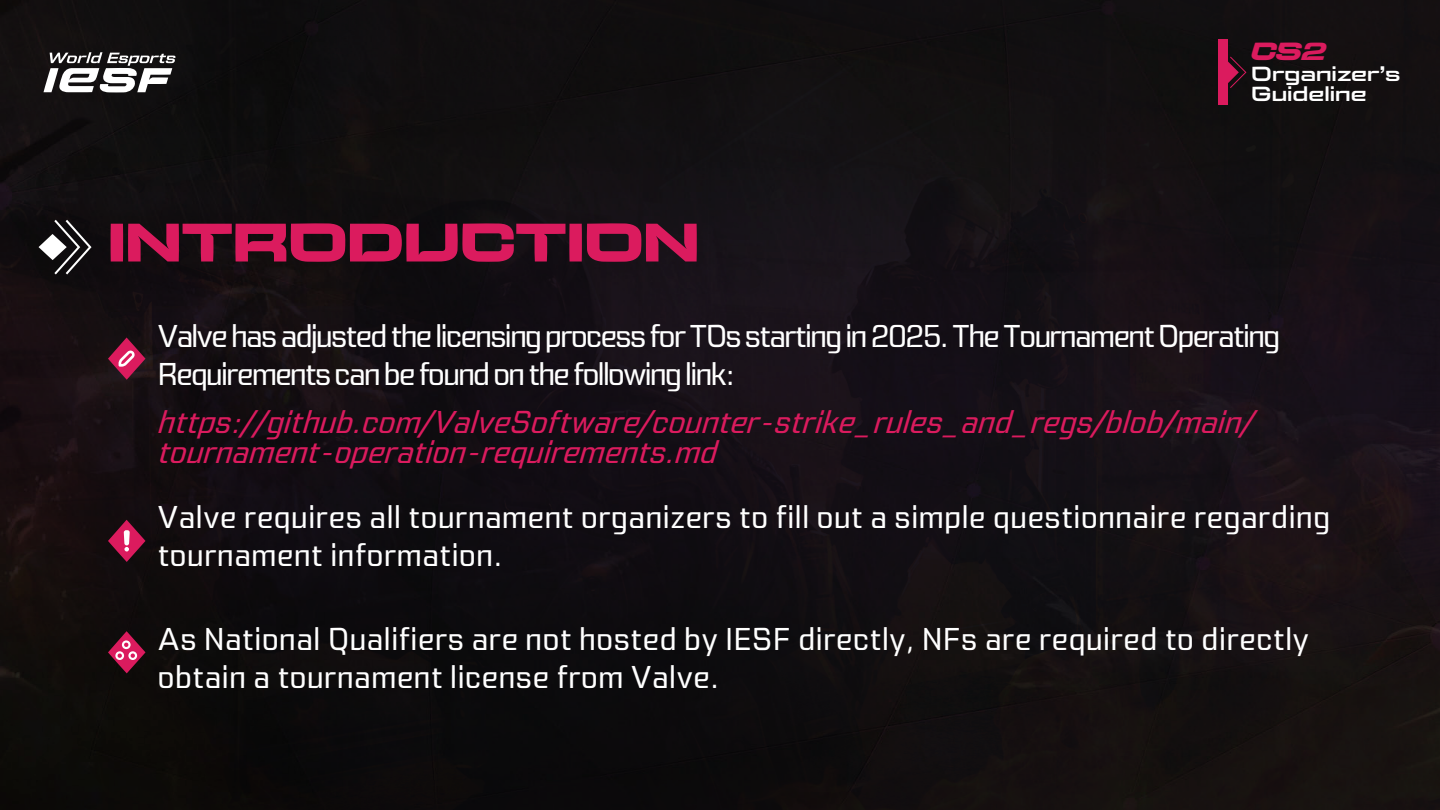
<style>
.page{position:relative;width:1440px;height:810px;background:#fff}
.page>*{position:absolute;margin:0;border:0;box-sizing:border-box;transform-origin:0 0}
.t1{font:900 expanded 54px "Logik LITE";color:#db1b5e}
.t2{font:31.5px/37.8px "Logik LITE";color:#fff}
.t3{font:31.5px/37.8px "Logik LITE";letter-spacing:-.07em;color:#fff}
.t4{font:italic 31.5px/29.2px "Logik LITE";color:#db1b5e}
.t5{font:italic 900 expanded 24.75px "Logik LITE";color:#db1b5e}
.t6{font:600 expanded 20.25px/20.5px "Logik LITE";color:#fff}
</style>
<div class="page">
<img style="left:0;top:0;width:1440px;height:810px">
<svg style="left:39px;top:220px;width:53px;height:54px"></svg>
<svg style="left:44px;top:52px;width:132px;height:40px"></svg>
<div style="left:1219px;top:40px;width:9px;height:65px;background:#db1b5e"></div>
<svg style="left:1228px;top:56px;width:19px;height:33px"></svg>
<svg style="left:108px;top:520px;width:37px;height:42px;background:#7a2140"></svg>
<svg style="left:108px;top:337px;width:37px;height:43px;background:#7d2644"></svg>
<svg style="left:108px;top:631px;width:37px;height:42px;background:#792642"></svg>
<h1 class="t1" style="left:108px;top:211px;width:593px">INTRODUCTION</h1>
<p class="t5" style="left:1251px;top:37px;width:76px">CS2</p>
<p class="t6" style="left:1251px;top:63px;width:151px">Organizer’s<br>Guideline</p>
<p class="t3" style="left:158px;top:317px;width:1124px">Valve has adjusted the licensing process for TOs starting in 2025. The Tournament Operating<br>Requirements can be found on the following link:</p>
<p class="t4" style="left:158px;top:407px;width:1098px">https://github.com/ValveSoftware/counter-strike_rules_and_regs/blob/main/ tournament-operation-requirements.md</p>
<p class="t2" style="left:158px;top:498px;width:1174px">Valve requires all tournament organizers to fill out a simple questionnaire regarding tournament information.</p>
<p class="t2" style="left:158px;top:620px;width:1153px">As National Qualifiers are not hosted by IESF directly, NFs are required to directly obtain a tournament license from Valve.</p>
</div>
